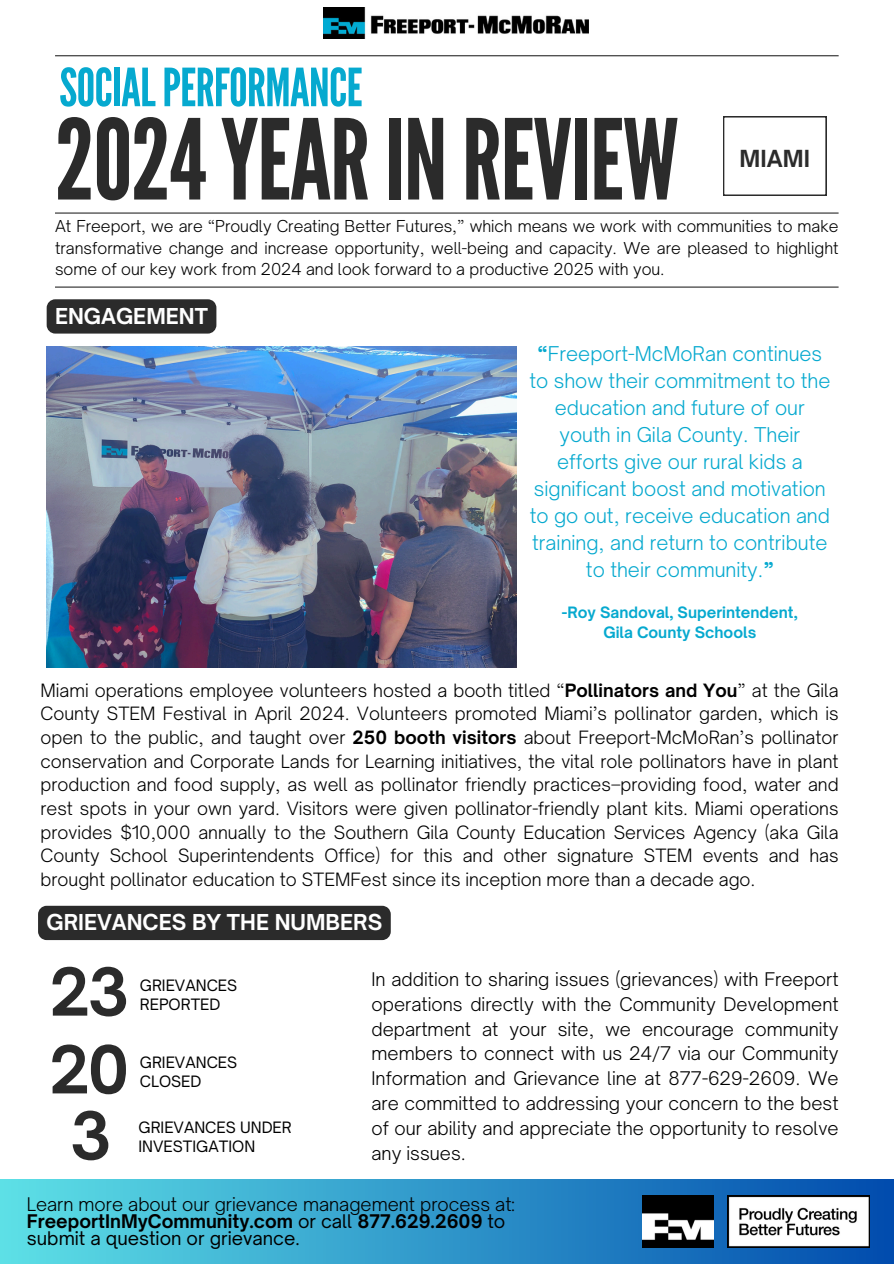
<style>
.page{position:relative;width:894px;height:1264px;background:#fff}
.page>*{position:absolute;margin:0;border:0;box-sizing:border-box;transform-origin:0 0}
.t1{font:111px "League Gothic";letter-spacing:-.015em;color:#2b2b2b}
.t2{font:700 63px "Open Sauce One";color:#2b2b2b}
.t3{font:52.5px "League Gothic";letter-spacing:-.015em;color:#06a9cf}
.t4{font:700 22.5px "Open Sauce One";color:#2b2b2b}
.t5{font:700 21px "Open Sauce One";color:#fff}
.t6{font:300 19.5px/27px "Open Sauce One";color:#06a9cf;text-align:center}
.t7{font:300 18px/24.8px "Open Sauce One";color:#000}
.t8{font:300 17.55px/23.7px "Open Sauce One";color:#000;text-align:justify}
.t9{font:300 15.75px/21.3px "Open Sauce One";color:#000;text-align:justify}
.t10{font:15px/19.2px "Open Sauce One";color:#000}
.t11{font:700 15px/19.2px "Open Sauce One";color:#06a9cf;text-align:center}
.s1{font-weight:700}
.s2{font-weight:400}
</style>
<div class="page">
<img style="left:46px;top:346px;width:471px;height:321px">
<hr style="left:55px;top:212px;width:783px;height:2px;background:#2b2b2b">
<hr style="left:55px;top:55px;width:783px;height:1px;background:#2b2b2b">
<div style="left:0;top:1179px;width:893px;height:84px;background:linear-gradient(to right,#5de2e9,#0147a4)"></div>
<img style="left:323px;top:7px;width:265px;height:32px">
<svg style="left:723px;top:116px;width:103px;height:79px"></svg>
<hr style="left:55px;top:286px;width:783px;height:2px;background:#2b2b2b">
<img style="left:642px;top:1194px;width:71px;height:53px">
<img style="left:727px;top:1194px;width:141px;height:53px">
<div style="left:47px;top:299px;width:169px;height:34px;background:#2b2b2b"></div>
<div style="left:38px;top:905px;width:352px;height:35px;background:#2b2b2b"></div>
<h3 class="t3" style="left:59px;top:57px;width:305px">SOCIALPERFORMANCE</h3>
<p class="t1" style="left:55px;top:96px;width:625px">2024YEARINREVIEW</p>
<h2 class="t4" style="left:739px;top:145px;width:72px">MIAMI</h2>
<h1 class="t9" style="left:55px;top:216px;width:784px">At Freeport, we are “Proudly Creating Better Futures,” which means we work with communities to make transformative change and increase opportunity, well-being and capacity. We are pleased to highlight some of our key work from 2024 and look forward to a productive 2025 with you.</h1>
<p class="t5" style="left:55px;top:303px;width:154px">ENGAGEMENT</p>
<p class="t6" style="left:529px;top:340px;width:302px"><span class="s1">“</span>Freeport-McMoRan continues to show their commitment to the education and future of our youth in Gila County. Their efforts give our rural kids a significant boost and motivation to go out, receive education and training, and return to contribute to their community.<span class="s1">”</span></p>
<p class="t11" style="left:561px;top:603px;width:237px">-Roy Sandoval, Superintendent,<br>Gila County Schools</p>
<p class="t8" style="left:41px;top:678px;width:799px">Miami operations employee volunteers hosted a booth titled “<span class="s1">Pollinators and You</span>” at the Gila County STEM Festival in April 2024. Volunteers promoted Miami’s pollinator garden, which is open to the public, and taught over <span class="s1">250 booth visitors</span> about Freeport-McMoRan’s pollinator conservation and Corporate Lands for Learning initiatives, the vital role pollinators have in plant production and food supply, as well as pollinator friendly practices–providing food, water and rest spots in your own yard. Visitors were given pollinator-friendly plant kits. Miami operations provides $10,000 annually to the Southern Gila County Education Services Agency (aka Gila County School Superintendents Office) for this and other signature STEM events and has brought pollinator education to STEMFest since its inception more than a decade ago.</p>
<p class="t5" style="left:46px;top:909px;width:337px">GRIEVANCES BY THE NUMBERS</p>
<h3 class="t2" style="left:49px;top:952px;width:81px">23</h3>
<p class="t2" style="left:49px;top:1030px;width:82px">20</p>
<h5 class="t2" style="left:70px;top:1096px;width:43px">3</h5>
<h4 class="t10" style="left:140px;top:975px;width:99px">GRIEVANCES<br>REPORTED</h4>
<h6 class="t10" style="left:140px;top:1052px;width:99px">GRIEVANCES<br>CLOSED</h6>
<h4 class="t10" style="left:138px;top:1117px;width:155px">GRIEVANCES UNDER<br>INVESTIGATION</h4>
<p class="t7" style="left:371px;top:966px;width:468px;text-align:justify">In addition to sharing issues (grievances) with Freeport operations directly with the Community Development department at your site, we encourage community members to connect with us 24/7 via our Community Information and Grievance line at 877-629-2609. We are committed to addressing your concern to the best of our ability and appreciate the opportunity to resolve any issues.</p>
<h3 class="t7" style="left:27px;top:1195px;width:489px;line-height:16.8px">Learn more about our grievance management process at:<br><span class="s1">FreeportInMyCommunity.com</span> <span class="s2">or call</span> <span class="s1">877.629.2609</span> <span class="s2">to submit a question or grievance.</span></h3>
</div>
